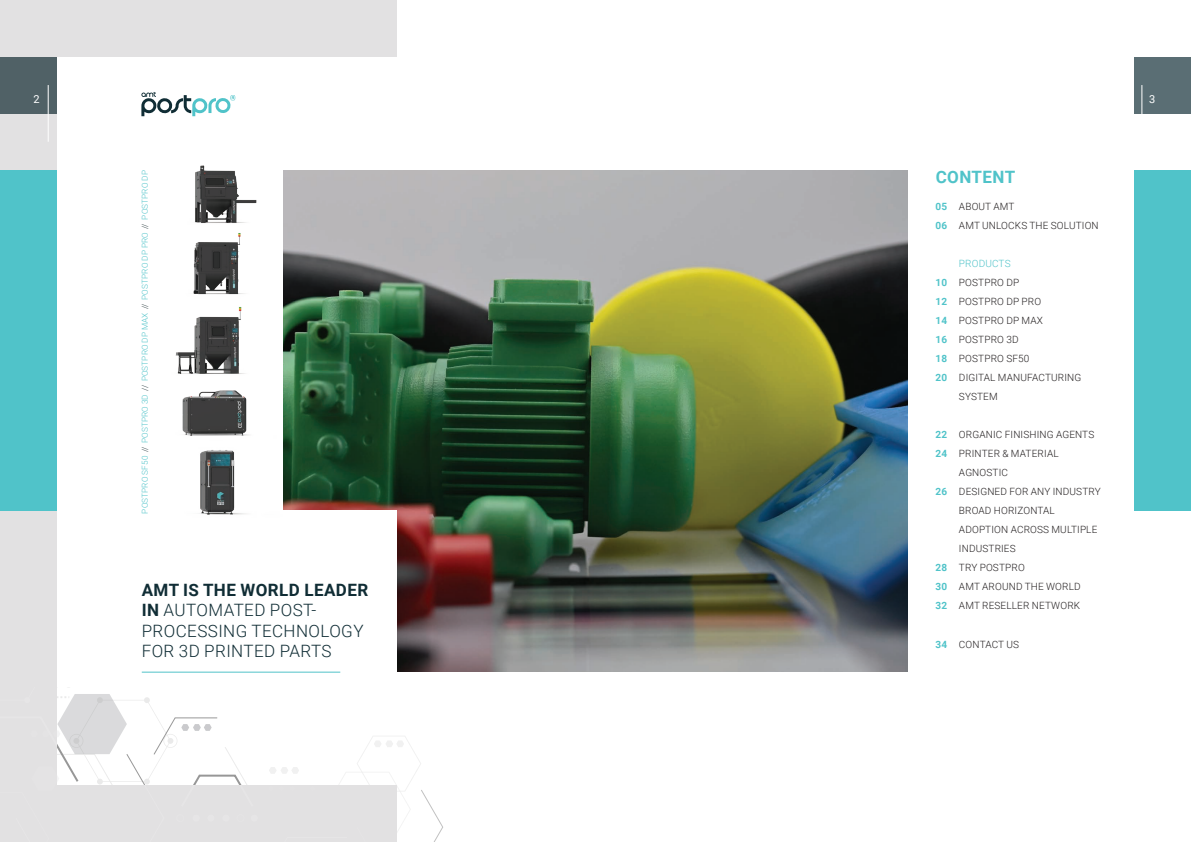
<style>
.page{position:relative;width:1191px;height:842px;background:#fff}
.page>*{position:absolute;margin:0;border:0;box-sizing:border-box;transform-origin:0 0}
.t1{font:300 17px/20.4px "Roboto";letter-spacing:.025em;color:#102d35}
.t2{font:700 17px "Roboto";letter-spacing:.025em;color:#50c3c9}
.t3{font:11px "Roboto";color:#fff}
.t4{font:300 10px/19px "Roboto";letter-spacing:.015em;color:#231f20}
.t5{font:700 10px/19px "Roboto";letter-spacing:.015em;color:#50c3c9}
.t6{font:300 10px "Roboto";letter-spacing:.015em;color:#50c3c9}
.t7{font:300 8.2px "Roboto";letter-spacing:.015em;color:#50c3c9}
.s1{color:#36484c}
.s2{font-weight:700}
</style>
<div class="page">
<div style="left:0;top:0;width:57px;height:842px;background:#e2e1e2"></div>
<div style="left:0;top:0;width:397px;height:57px;background:#e2e1e2"></div>
<img style="left:283px;top:170px;width:624px;height:502px">
<div style="left:0;top:170px;width:57px;height:340px;background:#50c3c9"></div>
<div style="left:1134px;top:170px;width:57px;height:340px;background:#50c3c9"></div>
<div style="left:255px;top:510px;width:142px;height:170px;background:#fff"></div>
<svg style="left:57px;top:694px;width:386px;height:148px"></svg>
<div style="left:144px;top:814px;width:8px;height:8px;border:1px solid #424242;border-radius:50%"></div>
<div style="left:204px;top:814px;width:8px;height:8px;border:1px solid #424242;border-radius:50%"></div>
<div style="left:160px;top:815px;width:7px;height:7px;background:#e3e2e3;border-radius:50%"></div>
<div style="left:190px;top:815px;width:7px;height:7px;background:#e6e5e6;border-radius:50%"></div>
<div style="left:218px;top:815px;width:7px;height:7px;background:#e2e1e2;border-radius:50%"></div>
<div style="left:175px;top:815px;width:7px;height:7px;background:#e2e1e2;border-radius:50%"></div>
<hr style="left:142px;top:672px;width:198px;height:1px;background:#50c3c9">
<svg style="left:141px;top:92px;width:94px;height:24px"></svg>
<img style="left:195px;top:165px;width:62px;height:58px">
<img style="left:193px;top:224px;width:95px;height:79px">
<img style="left:200px;top:450px;width:46px;height:65px">
<img style="left:175px;top:307px;width:70px;height:67px">
<img style="left:182px;top:390px;width:67px;height:46px">
<div style="left:0;top:57px;width:57px;height:56px;background:#506166"></div>
<div style="left:1134px;top:57px;width:57px;height:56px;background:#5a6e74"></div>
<hr style="left:48px;top:85px;width:1px;height:57px;background:#fff">
<hr style="left:1141px;top:85px;width:1px;height:57px;background:#fff">
<p class="t3" style="left:34px;top:91px;width:8px">2</p>
<p class="t3" style="left:1149px;top:91px;width:8px">3</p>
<p class="t7" style="left:139px;top:514px;width:345px;rotate:-90deg">POSTPRO SF50 <span class="s1">//</span> POSTPRO 3D <span class="s1">//</span> POSTPRO DP MAX <span class="s1">//</span> POSTPRO DP PRO <span class="s1">//</span> POSTPRO DP</p>
<h1 class="t1" style="left:142px;top:579px;width:228px"><span class="s2">AMT IS THE WORLD LEADER<br>IN</span> AUTOMATED POST-<br>PROCESSING TECHNOLOGY<br>FOR 3D PRINTED PARTS</h1>
<h1 class="t2" style="left:935px;top:165px;width:81px">CONTENT</h1>
<p class="t5" style="left:935px;top:197px;width:13px">05<br>06</p>
<p class="t4" style="left:959px;top:197px;width:141px">ABOUT AMT<br>AMT UNLOCKS THE SOLUTION</p>
<p class="t6" style="left:959px;top:257px;width:53px">PRODUCTS</p>
<p class="t4" style="left:959px;top:273px;width:124px">POSTPRO DP<br>POSTPRO DP PRO<br>POSTPRO DP MAX<br>POSTPRO 3D<br>POSTPRO SF50<br>DIGITAL MANUFACTURING<br>SYSTEM</p>
<p class="t4" style="left:959px;top:425px;width:143px">ORGANIC FINISHING AGENTS<br>PRINTER &amp; MATERIAL<br>AGNOSTIC<br>DESIGNED FOR ANY INDUSTRY<br>BROAD HORIZONTAL<br>ADOPTION ACROSS MULTIPLE<br>INDUSTRIES<br>TRY POSTPRO<br>AMT AROUND THE WORLD<br>AMT RESELLER NETWORK</p>
<p class="t4" style="left:959px;top:634px;width:62px">CONTACT US</p>
<p class="t5" style="left:935px;top:273px;width:13px;text-align:justify">10<br>12<br>14<br>16<br>18<br>20</p>
<p class="t5" style="left:935px;top:425px;width:13px">22<br>24</p>
<p class="t5" style="left:935px;top:482px;width:13px">26</p>
<p class="t5" style="left:935px;top:558px;width:13px;text-align:justify">28<br>30<br>32</p>
<p class="t5" style="left:935px;top:634px;width:13px">34</p>
</div>
